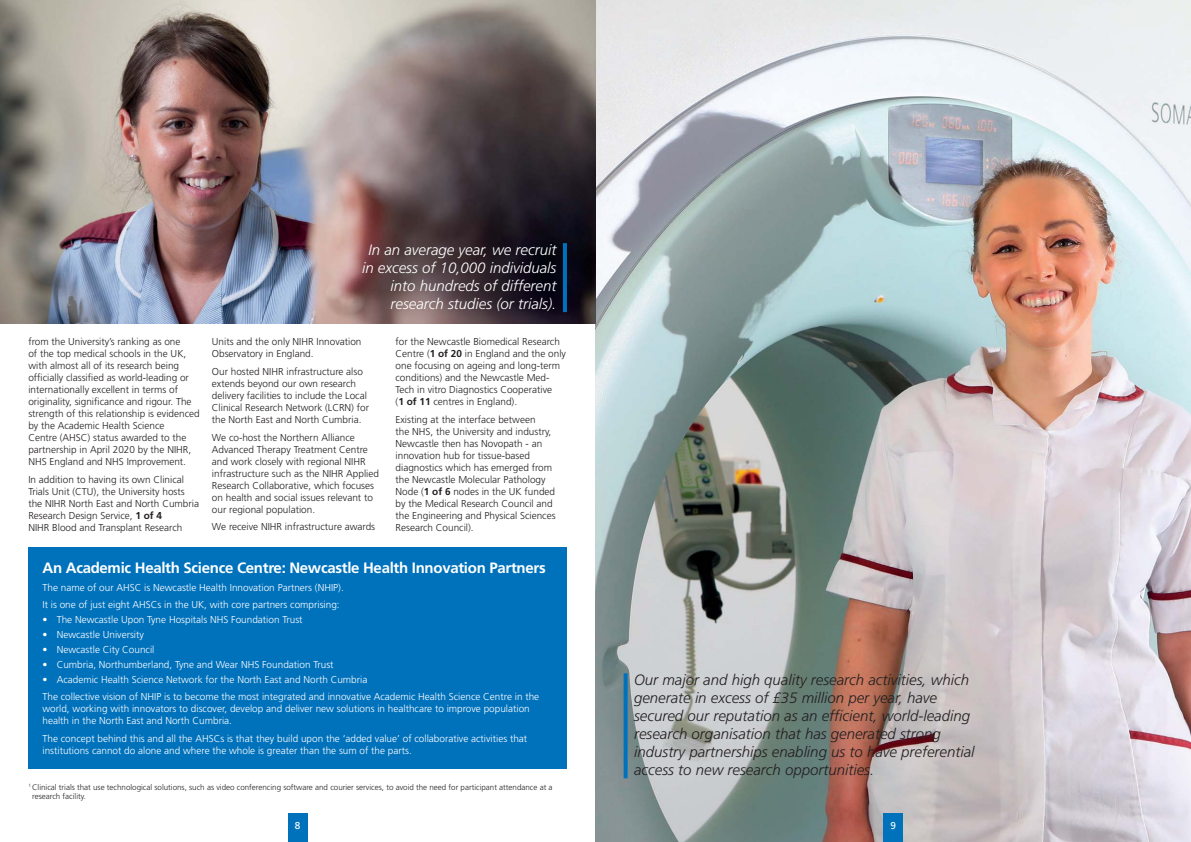
<style>
.page{position:relative;width:1191px;height:842px;background:#fff}
.page>*{position:absolute;margin:0;border:0;box-sizing:border-box;transform-origin:0 0}
.t1{font:italic 300 15px/18px "Frutiger";color:#231f20}
.t2{font:italic 300 15px/18px "Frutiger";color:#fff;text-align:right}
.t3{font:700 15px "Frutiger";letter-spacing:-.02em;color:#fff}
.t4{font:300 10px/12px "Frutiger";color:#231f20}
.t5{font:300 10px/17.7px "Frutiger";color:#fff}
.t6{font:10px "Frutiger";color:#fff}
.t7{font:300 8px/9.6px "Frutiger";color:#231f20}
.s1{font-weight:700}
</style>
<div class="page">
<img style="left:595px;top:0;width:596px;height:842px">
<img style="left:0;top:0;width:595px;height:323px">
<div style="left:28px;top:547px;width:539px;height:221px;background:#0072bc"></div>
<hr style="left:563px;top:243px;width:4px;height:69px;background:#0072bc">
<svg style="left:623px;top:673px;width:4px;height:105px"></svg>
<div style="left:883px;top:814px;width:20px;height:28px;background:#0072bc"></div>
<div style="left:288px;top:814px;width:20px;height:28px;background:#0072bc"></div>
<h1 class="t2" style="left:362px;top:242px;width:196px">In an average year, we recruit in excess of 10,000 individuals into hundreds of different research studies (or trials).</h1>
<p class="t4" style="left:28px;top:336px;width:173px">from the University’s ranking as one<br>of the top medical schools in the UK, with almost all of its research being officially classified as world-leading or internationally excellent in terms of originality, significance and rigour. The strength of this relationship is evidenced by the Academic Health Science<br>Centre (AHSC) status awarded to the partnership in April 2020 by the NIHR, NHS England and NHS Improvement.</p>
<p class="t4" style="left:28px;top:474px;width:172px">In addition to having its own Clinical Trials Unit (CTU), the University hosts the NIHR North East and North Cumbria Research Design Service, <span class="s1">1 of 4<br></span>NIHR Blood and Transplant Research</p>
<p class="t4" style="left:395px;top:336px;width:172px">for the Newcastle Biomedical Research Centre (<span class="s1">1 of 20</span> in England and the only one focusing on ageing and long-term conditions) and the Newcastle Med-Tech in vitro Diagnostics Cooperative<br>(<span class="s1">1 of 11</span> centres in England).</p>
<p class="t4" style="left:395px;top:414px;width:162px">Existing at the interface between<br>the NHS, the University and industry, Newcastle then has Novopath - an innovation hub for tissue-based diagnostics which has emerged from the Newcastle Molecular Pathology Node (<span class="s1">1 of 6</span> nodes in the UK funded by the Medical Research Council and the Engineering and Physical Sciences Research Council).</p>
<h1 class="t3" style="left:43px;top:560px;width:505px">An Academic Health Science Centre: Newcastle Health Innovation Partners</h1>
<p class="t5" style="left:43px;top:579px;width:303px">The name of our AHSC is Newcastle Health Innovation Partners (NHIP).<br>It is one of just eight AHSCs in the UK, with core partners comprising:</p>
<p class="t5" style="left:43px;top:611px;width:261px">• The Newcastle Upon Tyne Hospitals NHS Foundation Trust</p>
<p class="t5" style="left:43px;top:626px;width:103px">• Newcastle University</p>
<p class="t5" style="left:43px;top:641px;width:113px">• Newcastle City Council</p>
<p class="t5" style="left:43px;top:656px;width:292px">• Cumbria, Northumberland, Tyne and Wear NHS Foundation Trust</p>
<p class="t5" style="left:43px;top:671px;width:498px">• Academic Health Science Network for the North East and North Cumbria<br>The collective vision of NHIP is to become the most integrated and innovative Academic Health Science Centre in the</p>
<p class="t5" style="left:43px;top:703px;width:489px;line-height:12px">world, working with innovators to discover, develop and deliver new solutions in healthcare to improve population health in the North East and North Cumbria.</p>
<p class="t5" style="left:43px;top:733px;width:486px;line-height:12px">The concept behind this and all the AHSCs is that they build upon the ‘added value’ of collaborative activities that institutions cannot do alone and where the whole is greater than the sum of the parts.</p>
<p class="t4" style="left:212px;top:336px;width:151px">Units and the only NIHR Innovation<br>Observatory in England.</p>
<p class="t4" style="left:212px;top:366px;width:159px">Our hosted NIHR infrastructure also extends beyond our own research delivery facilities to include the Local Clinical Research Network (LCRN) for the North East and North Cumbria.</p>
<p class="t4" style="left:212px;top:432px;width:169px">We co-host the Northern Alliance Advanced Therapy Treatment Centre and work closely with regional NIHR infrastructure such as the NIHR Applied Research Collaborative, which focuses on health and social issues relevant to our regional population.</p>
<p class="t4" style="left:212px;top:521px;width:165px">We receive NIHR infrastructure awards</p>
<p class="t1" style="left:634px;top:672px;width:342px">Our major and high quality research activities, which generate in excess of £35 million per year, have secured our reputation as an efficient, world-leading research organisation that has generated strong industry partnerships enabling us to have preferential access to new research opportunities.</p>
<p class="t7" style="left:32px;top:783px;width:522px;text-indent:-4px"><sup>1</sup> Clinical trials that use technological solutions, such as video conferencing software and courier services, to avoid the need for participant attendance at a research facility.</p>
<p class="t6" style="left:295px;top:820px;width:7px">8</p>
<p class="t6" style="left:890px;top:820px;width:7px">9</p>
</div>
